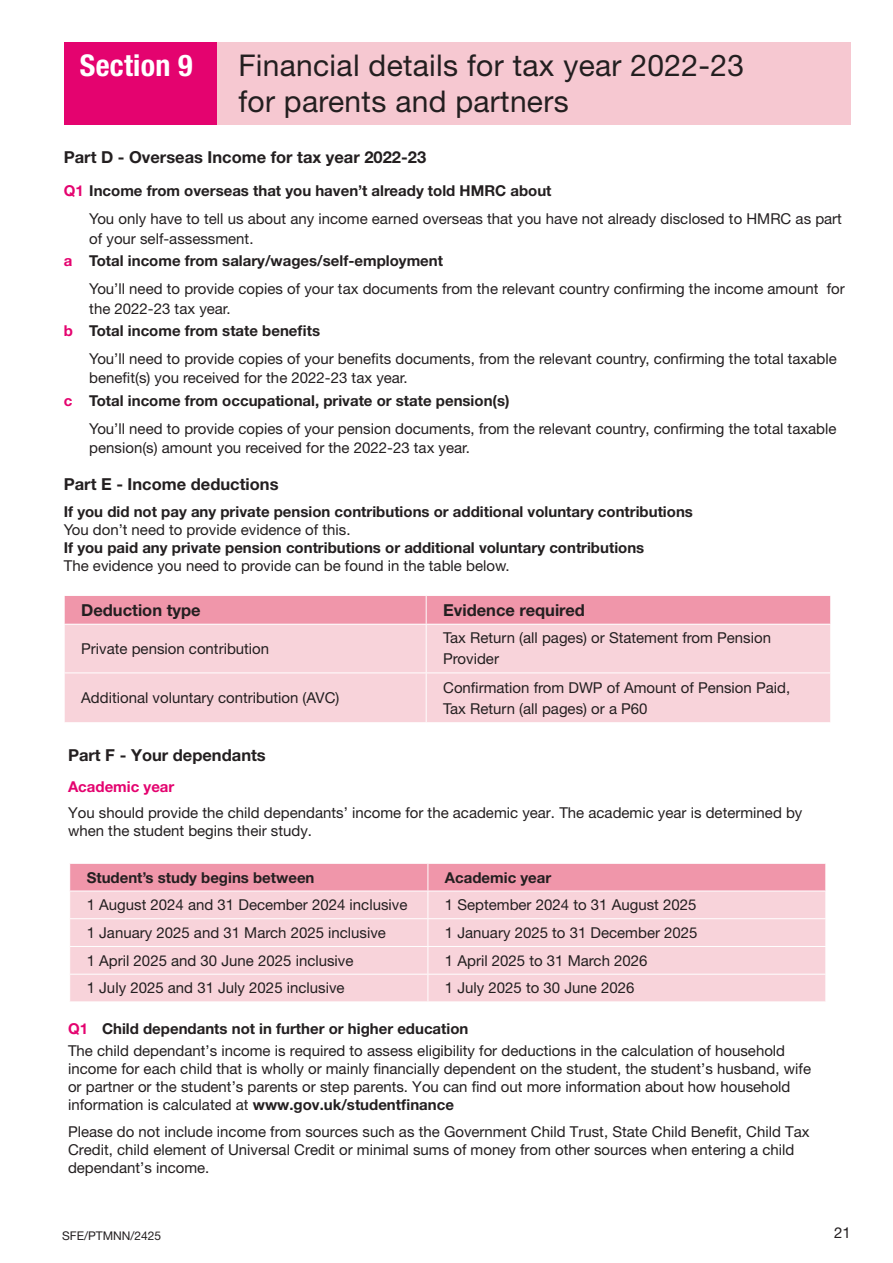
<style>
.page{position:relative;width:893px;height:1263px;background:#fff}
.page>*{position:absolute;margin:0;border:0;box-sizing:border-box;transform-origin:0 0}
.t1{font:30px/36px "Helvetica Neue LT Std";letter-spacing:.01em;color:#231f20}
.t2{font:700 condensed 30px "Helvetica Neue LT Std";letter-spacing:.01em;color:#fff}
.t3{font:700 16.5px "Helvetica Neue LT Std";color:#231f20}
.t4{font:15px/18px "Helvetica Neue LT Std";color:#231f20}
.t5{font:700 15px "Helvetica Neue LT Std";color:#231f20}
.t6{font:700 15px "Helvetica Neue LT Std";color:#e4036f}
.t7{font:12px "Helvetica Neue LT Std";color:#231f20}
.s1{color:#e4036f}
.s2{font-weight:700}
</style>
<div class="page">
<div style="left:64px;top:43px;width:153px;height:82px;background:#e4036f"></div>
<div style="left:217px;top:43px;width:634px;height:82px;background:#f6c8d1"></div>
<div style="left:65px;top:625px;width:765px;height:97px;background:#f8d3da"></div>
<div style="left:64px;top:596px;width:767px;height:28px;background:#f096aa"></div>
<hr style="left:426px;top:625px;width:1px;height:47px;background:#fff">
<hr style="left:64px;top:672px;width:362px;height:1px;background:#fff">
<hr style="left:426px;top:672px;width:405px;height:1px;background:#fff">
<hr style="left:426px;top:673px;width:1px;height:49px;background:#fff">
<svg style="left:69px;top:864px;width:757px;height:137px;background:#f6c8d1"></svg>
<hr style="left:69px;top:891px;width:359px;height:1px;background:#fff">
<hr style="left:428px;top:891px;width:398px;height:1px;background:#fff">
<h1 class="t2" style="left:80px;top:47px;width:114px">Section 9</h1>
<h1 class="t1" style="left:238px;top:47px;width:507px">Financial details for tax year 2022-23 for parents and partners</h1>
<h2 class="t3" style="left:64px;top:147px;width:364px">Part D - Overseas Income for tax year 2022-23</h2>
<p class="t5" style="left:64px;top:182px;width:489px"><span class="s1">Q1</span> Income from overseas that you haven’t already told HMRC about</p>
<p class="t4" style="left:89px;top:209px;width:754px;line-height:19.5px">You only have to tell us about any income earned overseas that you have not already disclosed to HMRC as part of your self-assessment.</p>
<p class="t5" style="left:64px;top:251px;width:381px"><span class="s1">a</span> Total income from salary/wages/self-employment</p>
<p class="t4" style="left:89px;top:279px;width:757px;line-height:19.5px">You’ll need to provide copies of your tax documents from the relevant country confirming the income amount for the 2022-23 tax year.</p>
<p class="t5" style="left:64px;top:321px;width:258px"><span class="s1">b</span> Total income from state benefits</p>
<p class="t4" style="left:89px;top:349px;width:749px;line-height:19.5px">You’ll need to provide copies of your benefits documents, from the relevant country, confirming the total taxable benefit(s) you received for the 2022-23 tax year.</p>
<p class="t5" style="left:64px;top:391px;width:447px"><span class="s1">c</span> Total income from occupational, private or state pension(s)</p>
<p class="t4" style="left:89px;top:418px;width:749px;line-height:19.5px">You’ll need to provide copies of your pension documents, from the relevant country, confirming the total taxable pension(s) amount you received for the 2022-23 tax year.</p>
<h3 class="t3" style="left:64px;top:474px;width:216px">Part E - Income deductions</h3>
<p class="t5" style="left:64px;top:502px;width:631px">If you did not pay any private pension contributions or additional voluntary contributions</p>
<p class="t4" style="left:64px;top:520px;width:288px">You don’t need to provide evidence of this.</p>
<p class="t5" style="left:64px;top:538px;width:582px">If you paid any private pension contributions or additional voluntary contributions</p>
<p class="t4" style="left:64px;top:556px;width:447px">The evidence you need to provide can be found in the table below.</p>
<p class="t3" style="left:81px;top:600px;width:121px">Deduction type</p>
<p class="t3" style="left:443px;top:600px;width:143px">Evidence required</p>
<p class="t4" style="left:81px;top:639px;width:190px">Private pension contribution</p>
<p class="t4" style="left:443px;top:627px;width:329px;line-height:21px">Tax Return (all pages) or Statement from Pension<br>Provider</p>
<p class="t4" style="left:81px;top:689px;width:260px">Additional voluntary contribution (AVC)</p>
<p class="t4" style="left:443px;top:677px;width:349px;line-height:21px">Confirmation from DWP of Amount of Pension Paid,<br>Tax Return (all pages) or a P60</p>
<h2 class="t3" style="left:68px;top:745px;width:199px">Part F - Your dependants</h2>
<h3 class="t6" style="left:68px;top:777px;width:108px">Academic year</h3>
<p class="t4" style="left:68px;top:804px;width:736px">You should provide the child dependants’ income for the academic year. The academic year is determined by when the student begins their study.</p>
<p class="t5" style="left:87px;top:868px;width:229px">Student’s study begins between</p>
<p class="t5" style="left:445px;top:868px;width:108px">Academic year</p>
<p class="t4" style="left:87px;top:896px;width:322px">1 August 2024 and 31 December 2024 inclusive</p>
<p class="t4" style="left:445px;top:896px;width:253px">1 September 2024 to 31 August 2025</p>
<p class="t4" style="left:87px;top:923px;width:301px">1 January 2025 and 31 March 2025 inclusive</p>
<p class="t4" style="left:445px;top:923px;width:254px">1 January 2025 to 31 December 2025</p>
<p class="t4" style="left:87px;top:951px;width:268px">1 April 2025 and 30 June 2025 inclusive</p>
<p class="t4" style="left:445px;top:951px;width:204px">1 April 2025 to 31 March 2026</p>
<p class="t4" style="left:87px;top:979px;width:259px">1 July 2025 and 31 July 2025 inclusive</p>
<p class="t4" style="left:445px;top:979px;width:191px">1 July 2025 to 30 June 2026</p>
<p class="t5" style="left:68px;top:1019px;width:402px"><span class="s1">Q1</span> Child dependants not in further or higher education</p>
<p class="t4" style="left:68px;top:1042px;width:744px">The child dependant’s income is required to assess eligibility for deductions in the calculation of household income for each child that is wholly or mainly financially dependent on the student, the student’s husband, wife or partner or the student’s parents or step parents. You can find out more information about how household information is calculated at <span class="s2">www.gov.uk/studentfinance</span></p>
<p class="t4" style="left:68px;top:1122px;width:743px">Please do not include income from sources such as the Government Child Trust, State Child Benefit, Child Tax<br>Credit, child element of Universal Credit or minimal sums of money from other sources when entering a child dependant’s income.</p>
<p class="t7" style="left:62px;top:1229px;width:101px">SFE/PTMNN/2425</p>
<p class="t4" style="left:834px;top:1223px;width:18px">21</p>
</div>
